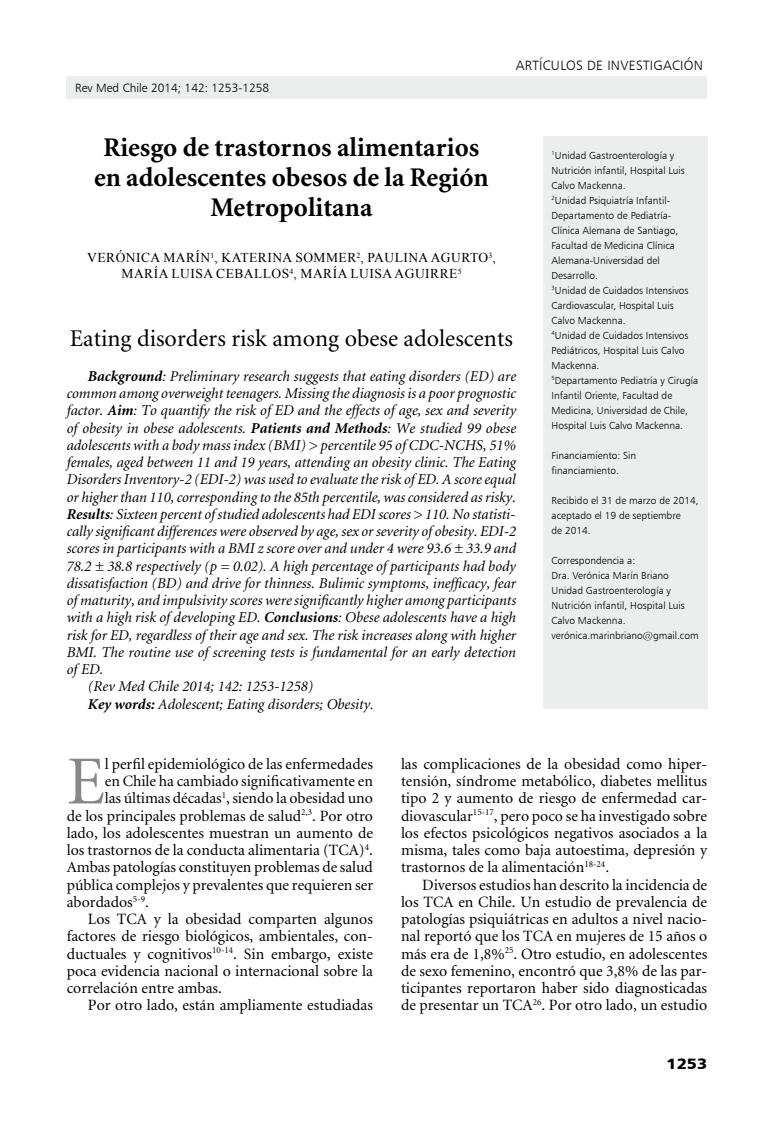
<style>
.page{position:relative;width:774px;height:1134px;background:#fff}
.page>*{position:absolute;margin:0;border:0;box-sizing:border-box;transform-origin:0 0}
.t1{font:68.85px "Minion";color:#87888a}
.t2{font:700 27px/30px "Minion";color:#000;text-align:center}
.t3{font:24px "Minion";color:#000}
.t4{font:15.75px/17.2px "Minion";color:#000;text-align:justify}
.t5{font:italic 15px "Minion";color:#000}
.t6{font:15px "Humanist 777 BT Black B";color:#000;scale:1.1 1}
.t7{font:13.5px/16.2px "Times New Roman";letter-spacing:.035em;color:#000;text-align:center}
.t8{font:13.5px "Humanist 777 BT Light B";color:#000}
.t9{font:12px "Humanist 777 BT Light B";color:#000}
.t10{font:10.2px/15px "Humanist 777 BT Light B";color:#000}
.s1{font-weight:700}
</style>
<div class="page">
<div style="left:67px;top:77px;width:640px;height:22px;background:#eceded"></div>
<div style="left:543px;top:136px;width:164px;height:573px;background:#eceded"></div>
<p class="t9" style="left:75px;top:81px;width:196px">Rev Med Chile 2014; 142: 1253-1258</p>
<p class="t8" style="left:516px;top:57px;width:35px">artículosdeinvestigaci</p>
<p class="t8" style="left:684px;top:57px;width:18px">ón</p>
<h2 class="t2" style="left:94px;top:133px;width:396px">Riesgo de trastornos alimentarios en adolescentes obesos de la Región<br>Metropolitana</h2>
<p class="t7" style="left:87px;top:249px;width:410px">VERÓNICA MARÍN<sup>1</sup>, KATERINA SOMMER<sup>2</sup>, PAULINA AGURTO<sup>3</sup>,<br>MARÍA LUISA CEBALLOS<sup>4</sup>, MARÍA LUISA AGUIRRE<sup>5</sup></p>
<h3 class="t3" style="left:70px;top:327px;width:445px">Eating disorders risk among obese adolescents</h3>
<p class="t5" style="left:88px;top:369px;width:430px"><span class="s1">Background</span>: Preliminary research suggests that eating disorders (ED) are</p>
<p class="t5" style="left:67px;top:386px;width:450px">common among overweight teenagers. Missing the diagnosis is a poor prognostic</p>
<p class="t5" style="left:67px;top:403px;width:451px">factor. <span class="s1">Aim</span>: To quantify the risk of ED and the effects of age, sex and severity</p>
<p class="t5" style="left:67px;top:421px;width:451px">of obesity in obese adolescents. <span class="s1">Patients and Methods</span>: We studied 99 obese</p>
<p class="t5" style="left:67px;top:438px;width:451px">adolescents with a body mass index (BMI) &gt; percentile 95 of CDC-NCHS, 51%</p>
<p class="t5" style="left:67px;top:455px;width:451px">females, aged between 11 and 19 years, attending an obesity clinic. The Eating</p>
<p class="t5" style="left:67px;top:472px;width:450px">Disorders Inventory-2 (EDI-2) was used to evaluate the risk of ED. A score equal</p>
<p class="t5" style="left:67px;top:490px;width:451px">or higher than 110, corresponding to the 85th percentile, was considered as risky.</p>
<p class="t5" style="left:67px;top:507px;width:450px"><span class="s1">Results</span>: Sixteen percent of studied adolescents had EDI scores &gt; 110. No statisti-</p>
<p class="t5" style="left:67px;top:524px;width:451px">cally significant differences were observed by age, sex or severity of obesity. EDI-2</p>
<p class="t5" style="left:67px;top:541px;width:451px">scores in participants with a BMI z score over and under 4 were 93.6 ± 33.9 and</p>
<p class="t5" style="left:67px;top:559px;width:451px">78.2 ± 38.8 respectively (p = 0.02). A high percentage of participants had body</p>
<p class="t5" style="left:67px;top:576px;width:451px">dissatisfaction (BD) and drive for thinness. Bulimic symptoms, inefficacy, fear</p>
<p class="t5" style="left:67px;top:593px;width:451px">of maturity, and impulsivity scores were significantly higher among participants</p>
<p class="t5" style="left:67px;top:610px;width:451px">with a high risk of developing ED. <span class="s1">Conclusions</span>: Obese adolescents have a high</p>
<p class="t5" style="left:67px;top:628px;width:451px">risk for ED, regardless of their age and sex. The risk increases along with higher</p>
<p class="t5" style="left:67px;top:645px;width:451px">BMI. The routine use of screening tests is fundamental for an early detection</p>
<p class="t5" style="left:67px;top:662px;width:38px">of ED.</p>
<p class="t5" style="left:88px;top:679px;width:227px">(Rev Med Chile 2014; 142: 1253-1258)</p>
<p class="t5" style="left:88px;top:697px;width:287px"><span class="s1">Key words:</span> Adolescent; Eating disorders; Obesity.</p>
<p class="t10" style="left:551px;top:148px;width:148px"><sup>1</sup>Unidad Gastroenterología y<br>Nutrición infantil, Hospital Luis<br>Calvo Mackenna.<br><sup>2</sup>Unidad Psiquiatría Infantil-<br>Departamento de Pediatría-<br>Clínica Alemana de Santiago,<br>Facultad de Medicina Clínica<br>Alemana-Universidad del<br>Desarrollo.<br><sup>3</sup>Unidad de Cuidados Intensivos<br>Cardiovascular, Hospital Luis<br>Calvo Mackenna.<br><sup>4</sup>Unidad de Cuidados Intensivos<br>Pediátricos, Hospital Luis Calvo<br>Mackenna.<br><sup>5</sup>Departamento Pediatría y Cirugía<br>Infantil Oriente, Facultad de<br>Medicina, Universidad de Chile,<br>Hospital Luis Calvo Mackenna.</p>
<p class="t10" style="left:551px;top:448px;width:86px">Financiamiento: Sin financiamiento.</p>
<p class="t10" style="left:551px;top:493px;width:149px">Recibido el 31 de marzo de 2014, aceptado el 19 de septiembre<br>de 2014.</p>
<p class="t10" style="left:551px;top:553px;width:149px">Correspondencia a:<br>Dra. Verónica Marín Briano<br>Unidad Gastroenterología y<br>Nutrición infantil, Hospital Luis<br>Calvo Mackenna. verónica.marinbriano@gmail.com</p>
<h1 class="t1" style="left:67px;top:748px;width:40px">E</h1>
<p class="t4" style="left:105px;top:756px;width:270px">l perfil epidemiológico de las enfermedades</p>
<p class="t4" style="left:105px;top:773px;width:270px">en Chile ha cambiado significativamente en</p>
<p class="t4" style="left:105px;top:790px;width:270px">las últimas décadas<sup>1</sup>, siendo la obesidad uno</p>
<p class="t4" style="left:67px;top:808px;width:308px">de los principales problemas de salud<sup>2,3</sup>. Por otro</p>
<p class="t4" style="left:67px;top:825px;width:308px">lado, los adolescentes muestran un aumento de</p>
<p class="t4" style="left:67px;top:842px;width:308px">los trastornos de la conducta alimentaria (TCA)<sup>4</sup>.</p>
<p class="t4" style="left:67px;top:859px;width:307px">Ambas patologías constituyen problemas de salud</p>
<p class="t4" style="left:67px;top:877px;width:308px">pública complejos y prevalentes que requieren ser</p>
<p class="t4" style="left:67px;top:894px;width:84px">abordados<sup>5-9</sup>.</p>
<p class="t4" style="left:88px;top:911px;width:286px">Los TCA y la obesidad comparten algunos</p>
<p class="t4" style="left:67px;top:928px;width:308px">factores de riesgo biológicos, ambientales, con-</p>
<p class="t4" style="left:67px;top:946px;width:308px">ductuales y cognitivos<sup>10-14</sup>. Sin embargo, existe</p>
<p class="t4" style="left:67px;top:963px;width:308px">poca evidencia nacional o internacional sobre la</p>
<p class="t4" style="left:67px;top:980px;width:157px">correlación entre ambas.</p>
<p class="t4" style="left:88px;top:997px;width:286px">Por otro lado, están ampliamente estudiadas</p>
<p class="t4" style="left:401px;top:756px;width:308px">las complicaciones de la obesidad como hiper&shy;tensión, síndrome metabólico, diabetes mellitus tipo 2 y aumento de riesgo de enfermedad car&shy;diovascular<sup>15-17</sup>, pero poco se ha investigado sobre los efectos psicológicos negativos asociados a la misma, tales como baja autoestima, depresión y trastornos de la alimentación<sup>18-24</sup>.</p>
<p class="t4" style="left:401px;top:877px;width:308px;text-indent:21px">Diversos estudios han descrito la incidencia de los TCA en Chile. Un estudio de prevalencia de patologías psiquiátricas en adultos a nivel nacio&shy;nal reportó que los TCA en mujeres de 15 años o más era de 1,8%<sup>25</sup>. Otro estudio, en adolescentes de sexo femenino, encontró que 3,8% de las par&shy;ticipantes reportaron haber sido diagnosticadas de presentar un TCA<sup>26</sup>. Por otro lado, un estudio</p>
<p class="t6" style="left:666px;top:1054px;width:38px">1253</p>
</div>
